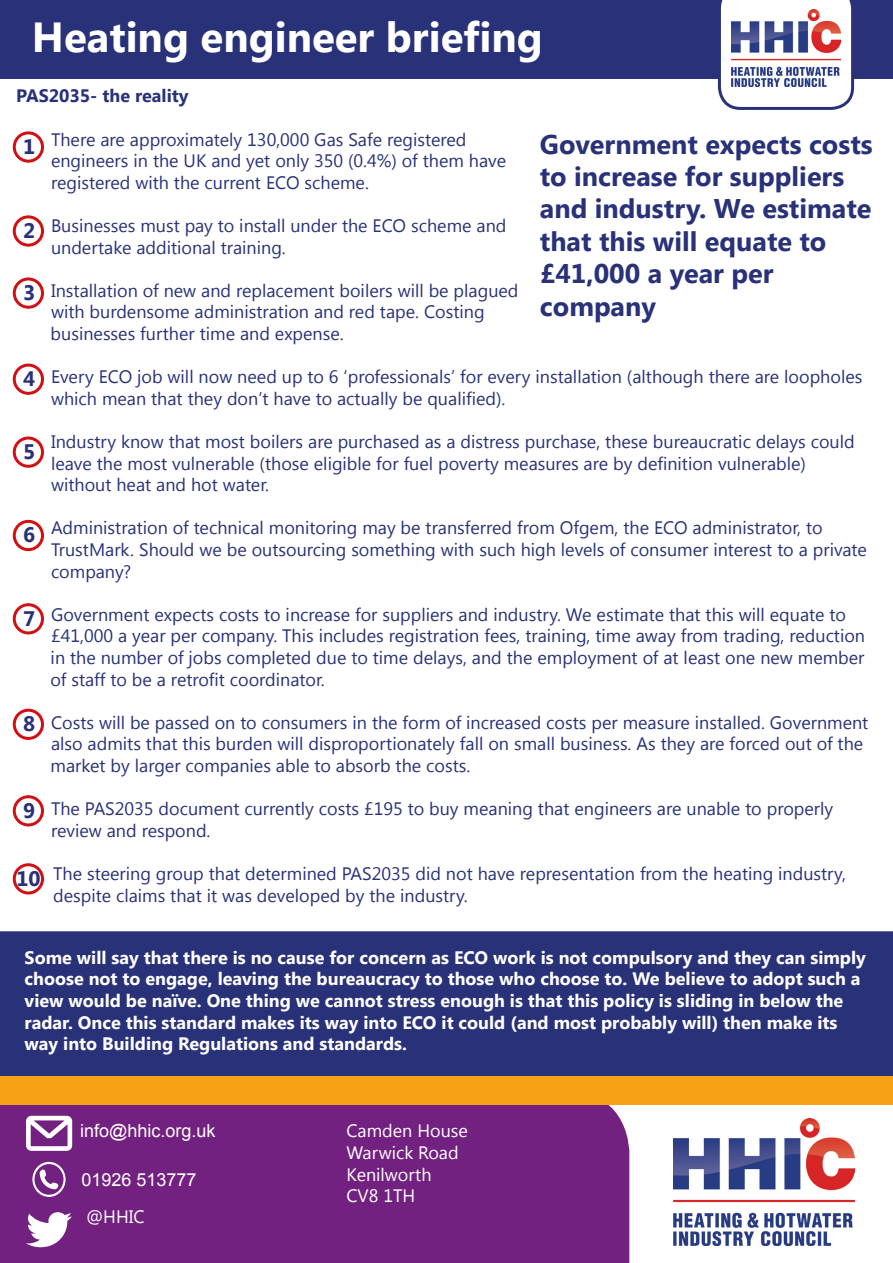
<style>
.page{position:relative;width:893px;height:1263px;background:#fff}
.page>*{position:absolute;margin:0;border:0;box-sizing:border-box;transform-origin:0 0}
.t1{font:700 42px "Segoe UI";color:#fff}
.t2{font:700 27px/32.4px "Segoe UI";color:#293279}
.t3{font:700 21px "Segoe UI";color:#293279}
.t4{font:18px/21.6px "Segoe UI";color:#293279}
.t5{font:700 18px/21.6px "Segoe UI";color:#fff}
.t6{font:18px/21.6px "Segoe UI";color:#fff}
.t7{font:18px "Arial";color:#fff}
.t8{font:700 18px "Segoe UI";color:#293279}
</style>
<div class="page">
<div style="left:0;top:0;width:893px;height:79px;background:#293279"></div>
<svg style="left:718px;top:0;width:136px;height:110px"></svg>
<img style="left:731px;top:10px;width:109px;height:77px">
<div style="left:13px;top:131px;width:31px;height:32px;border:3px solid #d30f14;border-radius:50%"></div>
<div style="left:13px;top:277px;width:31px;height:32px;border:3px solid #d30f14;border-radius:50%"></div>
<div style="left:13px;top:215px;width:31px;height:32px;border:3px solid #d30f14;border-radius:50%"></div>
<div style="left:13px;top:364px;width:31px;height:31px;border:3px solid #d30f14;border-radius:50%"></div>
<div style="left:13px;top:436px;width:31px;height:32px;border:3px solid #d30f14;border-radius:50%"></div>
<div style="left:13px;top:520px;width:31px;height:31px;border:3px solid #d30f14;border-radius:50%"></div>
<div style="left:13px;top:603px;width:31px;height:31px;border:3px solid #d30f14;border-radius:50%"></div>
<div style="left:13px;top:709px;width:31px;height:31px;border:3px solid #d30f14;border-radius:50%"></div>
<div style="left:13px;top:795px;width:31px;height:31px;border:3px solid #d30f14;border-radius:50%"></div>
<div style="left:13px;top:863px;width:31px;height:31px;border:3px solid #d30f14;border-radius:50%"></div>
<div style="left:0;top:931px;width:893px;height:145px;background:#293279"></div>
<div style="left:0;top:1104px;width:629px;height:159px;background:#732181"></div>
<svg style="left:26px;top:1116px;width:46px;height:35px"></svg>
<svg style="left:26px;top:1212px;width:46px;height:35px"></svg>
<svg style="left:32px;top:1162px;width:34px;height:35px"></svg>
<img style="left:674px;top:1118px;width:180px;height:128px">
<div style="left:0;top:1076px;width:893px;height:28px;background:#f6a015"></div>
<h1 class="t1" style="left:32px;top:7px;width:513px">Heating engineer briefing</h1>
<p class="t8" style="left:16px;top:83px;width:174px">PAS2035- the reality</p>
<p class="t4" style="left:51px;top:128px;width:457px">There are approximately 130,000 Gas Safe registered engineers in the UK and yet only 350 (0.4%) of them have registered with the current ECO scheme.</p>
<p class="t4" style="left:51px;top:214px;width:457px">Businesses must pay to install under the ECO scheme and undertake additional training.</p>
<p class="t4" style="left:51px;top:279px;width:469px">Installation of new and replacement boilers will be plagued with burdensome administration and red tape. Costing businesses further time and expense.</p>
<p class="t4" style="left:51px;top:365px;width:813px">Every ECO job will now need up to 6 ‘professionals’ for every installation (although there are loopholes which mean that they don’t have to actually be qualified).</p>
<p class="t4" style="left:51px;top:430px;width:805px">Industry know that most boilers are purchased as a distress purchase, these bureaucratic delays could leave the most vulnerable (those eligible for fuel poverty measures are by definition vulnerable) without heat and hot water.</p>
<p class="t4" style="left:51px;top:516px;width:817px">Administration of technical monitoring may be transferred from Ofgem, the ECO administrator, to<br>TrustMark. Should we be outsourcing something with such high levels of consumer interest to a private company?</p>
<p class="t4" style="left:51px;top:603px;width:816px">Government expects costs to increase for suppliers and industry. We estimate that this will equate to £41,000 a year per company. This includes registration fees, training, time away from trading, reduction in the number of jobs completed due to time delays, and the employment of at least one new member of staff to be a retrofit coordinator.</p>
<p class="t4" style="left:51px;top:711px;width:819px">Costs will be passed on to consumers in the form of increased costs per measure installed. Government also admits that this burden will disproportionately fall on small business. As they are forced out of the market by larger companies able to absorb the costs.</p>
<p class="t4" style="left:51px;top:797px;width:784px">The PAS2035 document currently costs £195 to buy meaning that engineers are unable to properly review and respond.</p>
<p class="t4" style="left:53px;top:862px;width:794px">The steering group that determined PAS2035 did not have representation from the heating industry, despite claims that it was developed by the industry.</p>
<h2 class="t2" style="left:540px;top:126px;width:334px">Government expects costs to increase for suppliers and industry. We estimate that this will equate to £41,000 a year per company</h2>
<p class="t3" style="left:23px;top:131px;width:14px">1</p>
<p class="t3" style="left:23px;top:215px;width:14px">2</p>
<p class="t3" style="left:23px;top:278px;width:14px">3</p>
<p class="t3" style="left:23px;top:364px;width:14px">4</p>
<p class="t3" style="left:23px;top:437px;width:14px">5</p>
<p class="t3" style="left:23px;top:520px;width:14px">6</p>
<p class="t3" style="left:23px;top:603px;width:14px">7</p>
<p class="t3" style="left:23px;top:709px;width:14px">8</p>
<p class="t3" style="left:23px;top:795px;width:14px">9</p>
<p class="t3" style="left:16px;top:863px;width:26px">10</p>
<p class="t5" style="left:25px;top:945px;width:843px">Some will say that there is no cause for concern as ECO work is not compulsory and they can simply choose not to engage, leaving the bureaucracy to those who choose to. We believe to adopt such a view would be naïve. One thing we cannot stress enough is that this policy is sliding in below the radar. Once this standard makes its way into ECO it could (and most probably will) then make its way into Building Regulations and standards.</p>
<p class="t7" style="left:80px;top:1119px;width:137px">info@hhic.org.uk</p>
<p class="t6" style="left:346px;top:1119px;width:123px">Camden House<br>Warwick Road<br>Kenilworth<br>CV8 1TH</p>
<p class="t6" style="left:86px;top:1205px;width:60px">@HHIC</p>
<p class="t7" style="left:81px;top:1167px;width:117px">01926 513777</p>
</div>
